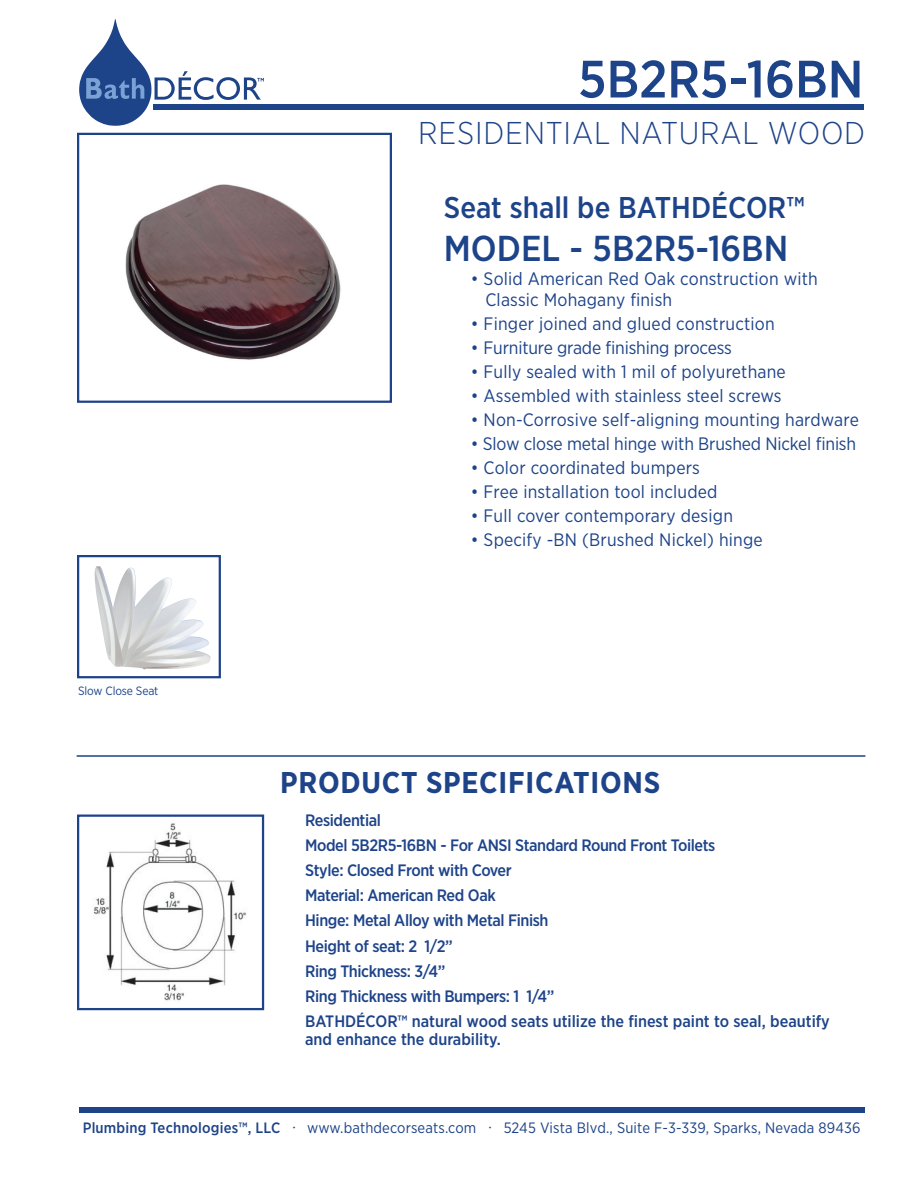
<style>
.page{position:relative;width:918px;height:1188px;background:#fff}
.page>*{position:absolute;margin:0;border:0;box-sizing:border-box;transform-origin:0 0}
.t1{font:500 52.5px "Gotham Narrow";color:#1d4389}
.t2{font:500 36px "Gotham Narrow";color:#1d4389}
.t3{font:300 31.5px "Gotham Narrow";letter-spacing:.025em;color:#1d4389}
.t4{font:500 30px "Gotham Narrow";color:#1d4389}
.t5{font:700 30px "Gotham Narrow";letter-spacing:.025em;color:#1d4389}
.t6{font:18px/21px "Gotham Narrow";letter-spacing:.01em;color:#1d4389}
.t7{font:18px "Gotham Narrow";letter-spacing:-.01em;color:#1d4389}
.t8{font:500 16.5px/25.2px "Gotham Narrow";letter-spacing:-.025em;color:#1d4389}
.t9{font:500 16.5px "Gotham Narrow";color:#1d4389}
.t10{font:15px "Gotham Narrow";letter-spacing:.01em;color:#1d4389}
.t11{font:12px "Gotham Narrow";letter-spacing:-.01em;color:#1d4389}
.s1{font-weight:500}
.s2{font-family:"Minion Pro"}
</style>
<div class="page">
<div style="left:153px;top:104px;width:711px;height:6px;background:#1d4389"></div>
<div style="left:80px;top:1107px;width:785px;height:6px;background:#1d4389"></div>
<svg style="left:79px;top:19px;width:185px;height:107px"></svg>
<img style="left:125px;top:184px;width:216px;height:176px">
<div style="left:77px;top:133px;width:315px;height:270px;border:2px solid #1d4389"></div>
<img style="left:93px;top:823px;width:153px;height:178px">
<div style="left:77px;top:815px;width:187px;height:195px;border:2px solid #1d4389"></div>
<hr style="left:77px;top:755px;width:788px;height:2px;background:#1d4389">
<img style="left:94px;top:566px;width:116px;height:103px">
<div style="left:77px;top:555px;width:144px;height:123px;border:2px solid #1d4389"></div>
<h1 class="t1" style="left:578px;top:46px;width:287px">5B2R5-16BN</h1>
<h3 class="t3" style="left:418px;top:113px;width:449px">RESIDENTIAL NATURAL WOOD</h3>
<p class="t11" style="left:78px;top:683px;width:82px">Slow Close Seat</p>
<h3 class="t4" style="left:444px;top:188px;width:362px">Seat shall be BATHDÉCOR™</h3>
<h2 class="t2" style="left:444px;top:226px;width:346px">MODEL - 5B2R5-16BN</h2>
<p class="t6" style="left:485px;top:268px;width:334px;text-indent:-15px">• Solid American Red Oak construction with<br>Classic Mohagany finish</p>
<p class="t6" style="left:471px;top:313px;width:305px">• Finger joined and glued construction</p>
<p class="t7" style="left:471px;top:336px;width:262px">• Furniture grade finishing process</p>
<p class="t6" style="left:471px;top:361px;width:316px">• Fully sealed with 1 mil of polyurethane</p>
<p class="t6" style="left:471px;top:385px;width:312px">• Assembled with stainless steel screws</p>
<p class="t6" style="left:471px;top:409px;width:390px">• Non-Corrosive self-aligning mounting hardware</p>
<p class="t7" style="left:471px;top:432px;width:387px">• Slow close metal hinge with Brushed Nickel finish</p>
<p class="t6" style="left:471px;top:457px;width:231px">• Color coordinated bumpers</p>
<p class="t6" style="left:471px;top:481px;width:248px">• Free installation tool included</p>
<p class="t6" style="left:471px;top:505px;width:264px">• Full cover contemporary design</p>
<p class="t6" style="left:471px;top:529px;width:293px">• Specify -BN (Brushed Nickel) hinge</p>
<h3 class="t5" style="left:280px;top:763px;width:382px">PRODUCT SPECIFICATIONS</h3>
<p class="t8" style="left:305px;top:807px;width:526px">Residential<br>Model 5B2R5-16BN - For ANSI Standard Round Front Toilets<br>Style: Closed Front with Cover<br>Material: American Red Oak<br>Hinge: Metal Alloy with Metal Finish<br>Height of seat: 2 1/2”<br>Ring Thickness: 3/4”<br>Ring Thickness with Bumpers: 1 1/4”<br>BATHDÉCOR™ natural wood seats utilize the finest paint to seal, beautify</p>
<p class="t9" style="left:305px;top:1029px;width:197px">and enhance the durability.</p>
<p class="t10" style="left:83px;top:1118px;width:779px"><span class="s1">Plumbing Technologies™, LLC</span> <span class="s2">·</span> www.bathdecorseats.com <span class="s2">·</span> 5245 Vista Blvd., Suite F-3-339, Sparks, Nevada 89436</p>
</div>
